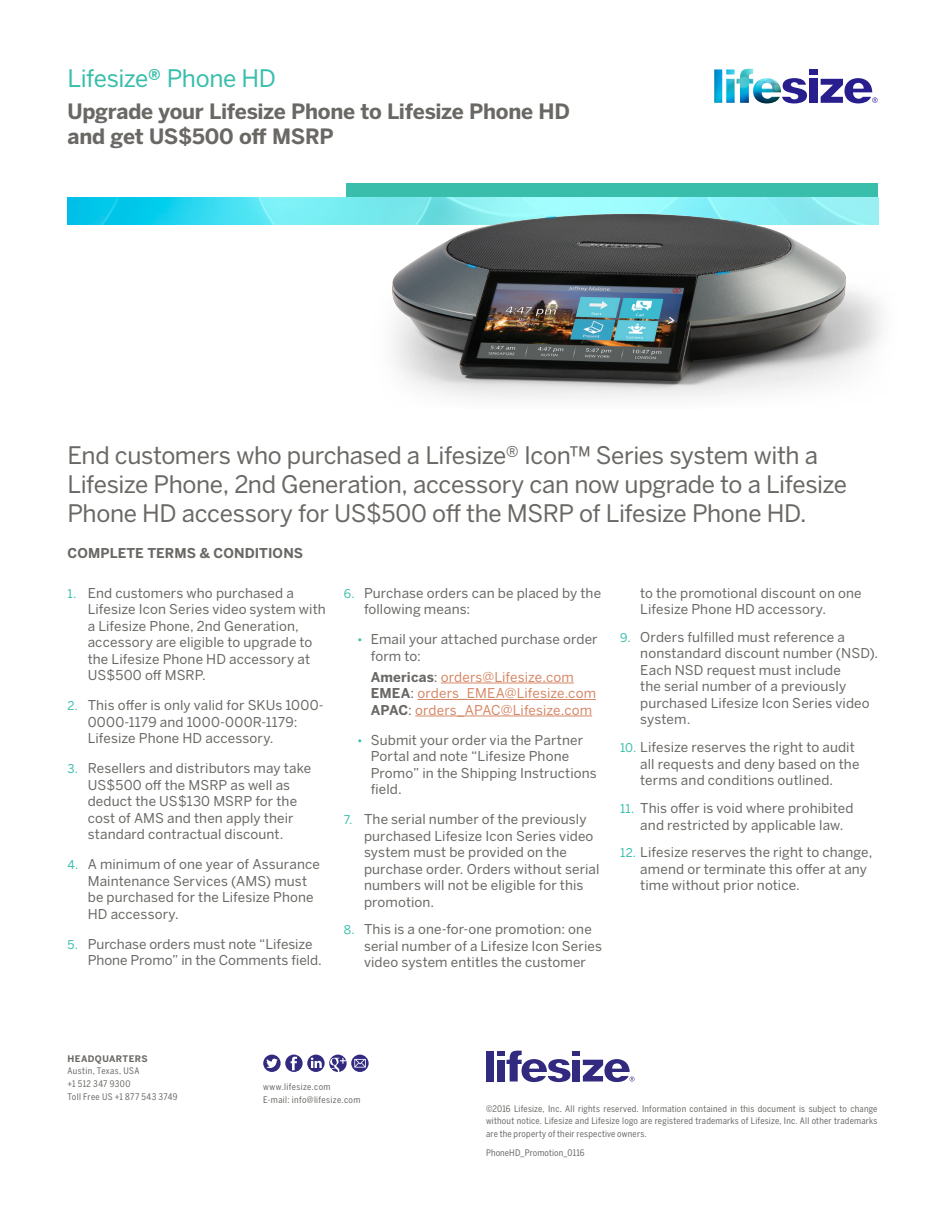
<style>
.page{position:relative;width:945px;height:1215px;background:#fff}
.page>*{position:absolute;margin:0;border:0;box-sizing:border-box;transform-origin:0 0}
.Body_-_H0{font:24px/28.8px "Benton Sans";letter-spacing:-.015em;color:#6a6864}
.t1{font:24px "Benton Sans";letter-spacing:-.02em;color:#38beab}
.t2{font:700 21px/25.2px "Benton Sans";letter-spacing:-.015em;color:#6a6864}
.t3{font:13.5px/16.5px "Benton Sans";letter-spacing:.01em;color:#6a6864}
.t4{font:13.5px/16.5px "Benton Sans";letter-spacing:.005em;color:#d78766}
.Body_-_H2{font:700 13.5px "Benton Sans";letter-spacing:.005em;color:#6a6864}
.Footer_-_Body_Legal{font:9px/12.8px "Benton Sans Cond";letter-spacing:.02em;color:#6a6864;text-align:justify}
.Footer_-_Body{font:9px/12.8px "Benton Sans Cond";letter-spacing:.04em;color:#6a6864}
.Footer_-_Header{font:700 9px "Benton Sans";letter-spacing:.04em;color:#6a6864}
.s1{font-weight:700}
.s2{font-size:12px;color:#38beab}
.s3{font-weight:700;color:#6a6864}
.s4{color:#6a6864}
</style>
<div class="page">
<hr style="left:441px;top:683px;width:133px;height:1px;background:#d78766">
<hr style="left:418px;top:699px;width:178px;height:1px;background:#d78766">
<hr style="left:415px;top:716px;width:177px;height:1px;background:#d78766">
<div style="left:809px;top:69px;width:9px;height:5px;background:#281e8e"></div>
<div style="left:809px;top:79px;width:9px;height:24px;background:#281e8e"></div>
<svg style="left:821px;top:78px;width:57px;height:25px"></svg>
<svg style="left:782px;top:78px;width:25px;height:25px"></svg>
<img style="left:714px;top:69px;width:67px;height:34px">
<div style="left:346px;top:184px;width:532px;height:13px;background:#38beab"></div>
<img style="left:68px;top:197px;width:300px;height:27px">
<img style="left:368px;top:183px;width:514px;height:216px">
<svg style="left:263px;top:1055px;width:106px;height:17px"></svg>
<div style="left:497px;top:1051px;width:8px;height:5px;background:#312a7e"></div>
<div style="left:497px;top:1060px;width:8px;height:21px;background:#312a7e"></div>
<div style="left:572px;top:1051px;width:8px;height:5px;background:#312a7e"></div>
<div style="left:572px;top:1060px;width:8px;height:21px;background:#312a7e"></div>
<div style="left:486px;top:1051px;width:8px;height:30px;background:#312a7e"></div>
<svg style="left:583px;top:1059px;width:51px;height:23px"></svg>
<svg style="left:507px;top:1051px;width:63px;height:31px"></svg>
<h1 class="t1" style="left:68px;top:64px;width:210px">Lifesize<span class="s1">®</span> Phone HD</h1>
<h2 class="t2" style="left:68px;top:99px;width:504px">Upgrade your Lifesize Phone to Lifesize Phone HD and get US$500 off MSRP</h2>
<p class="Body_-_H0" style="left:68px;top:441px;width:781px">End customers who purchased a Lifesize® Icon™ Series system with a<br>Lifesize Phone, 2nd Generation, accessory can now upgrade to a Lifesize<br>Phone HD accessory for US$500 off the MSRP of Lifesize Phone HD.</p>
<p class="Body_-_H2" style="left:68px;top:545px;width:237px">COMPLETE TERMS &amp; CONDITIONS</p>
<p class="t3" style="left:88px;top:584px;width:240px;text-indent:-20px"><span class="s2">1.</span> End customers who purchased a<br>Lifesize Icon Series video system with a Lifesize Phone, 2nd Generation, accessory are eligible to upgrade to the Lifesize Phone HD accessory at<br>US$500 off MSRP.</p>
<p class="t3" style="left:88px;top:697px;width:238px;text-indent:-20px"><span class="s2">2.</span> This offer is only valid for SKUs 1000-<br>0000-1179 and 1000-000R-1179:<br>Lifesize Phone HD accessory.</p>
<p class="t3" style="left:68px;top:760px;width:245px;text-align:center"><span class="s2">3.</span> Resellers and distributors may take<br>US$500 off the MSRP as well as deduct the US$130 MSRP for the<br>cost of AMS and then apply their standard contractual discount.</p>
<p class="t3" style="left:88px;top:856px;width:234px;text-indent:-20px"><span class="s2">4.</span> A minimum of one year of Assurance<br>Maintenance Services (AMS) must be purchased for the Lifesize Phone<br>HD accessory.</p>
<p class="t3" style="left:88px;top:935px;width:236px;text-indent:-20px"><span class="s2">5.</span> Purchase orders must note “Lifesize<br>Phone Promo” in the Comments field.</p>
<p class="t3" style="left:364px;top:584px;width:239px;text-indent:-20px"><span class="s2">6.</span> Purchase orders can be placed by the following means:</p>
<p class="t3" style="left:371px;top:631px;width:228px;text-indent:-14px"><span class="s2">•</span> Email your attached purchase order form to:</p>
<p class="t4" style="left:371px;top:668px;width:227px"><span class="s3">Americas</span><span class="s4">:</span> orders@Lifesize.com<br><span class="s3">EMEA</span><span class="s4">:</span> orders_EMEA@Lifesize.com<br><span class="s3">APAC</span><span class="s4">:</span> orders_APAC@Lifesize.com</p>
<p class="t3" style="left:371px;top:731px;width:227px;text-indent:-14px"><span class="s2">•</span> Submit your order via the Partner<br>Portal and note “Lifesize Phone<br>Promo” in the Shipping Instructions field.</p>
<p class="t3" style="left:364px;top:811px;width:237px;text-indent:-20px"><span class="s2">7.</span> The serial number of the previously purchased Lifesize Icon Series video system must be provided on the purchase order. Orders without serial numbers will not be eligible for this promotion.</p>
<p class="t3" style="left:364px;top:921px;width:240px;text-indent:-20px"><span class="s2">8.</span> This is a one-for-one promotion: one serial number of a Lifesize Icon Series video system entitles the customer</p>
<p class="t3" style="left:640px;top:584px;width:223px">to the promotional discount on one<br>Lifesize Phone HD accessory.</p>
<p class="t3" style="left:640px;top:629px;width:240px;text-indent:-20px"><span class="s2">9.</span> Orders fulfilled must reference a nonstandard discount number (NSD).<br>Each NSD request must include<br>the serial number of a previously purchased Lifesize Icon Series video system.</p>
<p class="t3" style="left:640px;top:739px;width:221px;text-indent:-20px"><span class="s2">10.</span> Lifesize reserves the right to audit all requests and deny based on the terms and conditions outlined.</p>
<p class="t3" style="left:640px;top:800px;width:215px;text-indent:-20px"><span class="s2">11.</span> This offer is void where prohibited and restricted by applicable law.</p>
<p class="t3" style="left:640px;top:844px;width:234px;text-indent:-20px"><span class="s2">12.</span> Lifesize reserves the right to change, amend or terminate this offer at any time without prior notice.</p>
<p class="Footer_-_Header" style="left:68px;top:1053px;width:82px">HEADQUARTERS</p>
<p class="Footer_-_Body" style="left:68px;top:1065px;width:111px">Austin, Texas, USA<br>+1 512 347 9300<br>Toll Free US +1 877 543 3749</p>
<p class="Footer_-_Body" style="left:263px;top:1080px;width:99px">www.lifesize.com<br>E-mail: info@lifesize.com</p>
<p class="Footer_-_Body_Legal" style="left:486px;top:1102px;width:393px">©2016 Lifesize, Inc. All rights reserved. Information contained in this document is subject to change without notice. Lifesize and Lifesize logo are registered trademarks of Lifesize, Inc. All other trademarks are the property of their respective owners.</p>
<p class="Footer_-_Body_Legal" style="left:486px;top:1146px;width:100px">PhoneHD_Promotion_0116</p>
</div>
